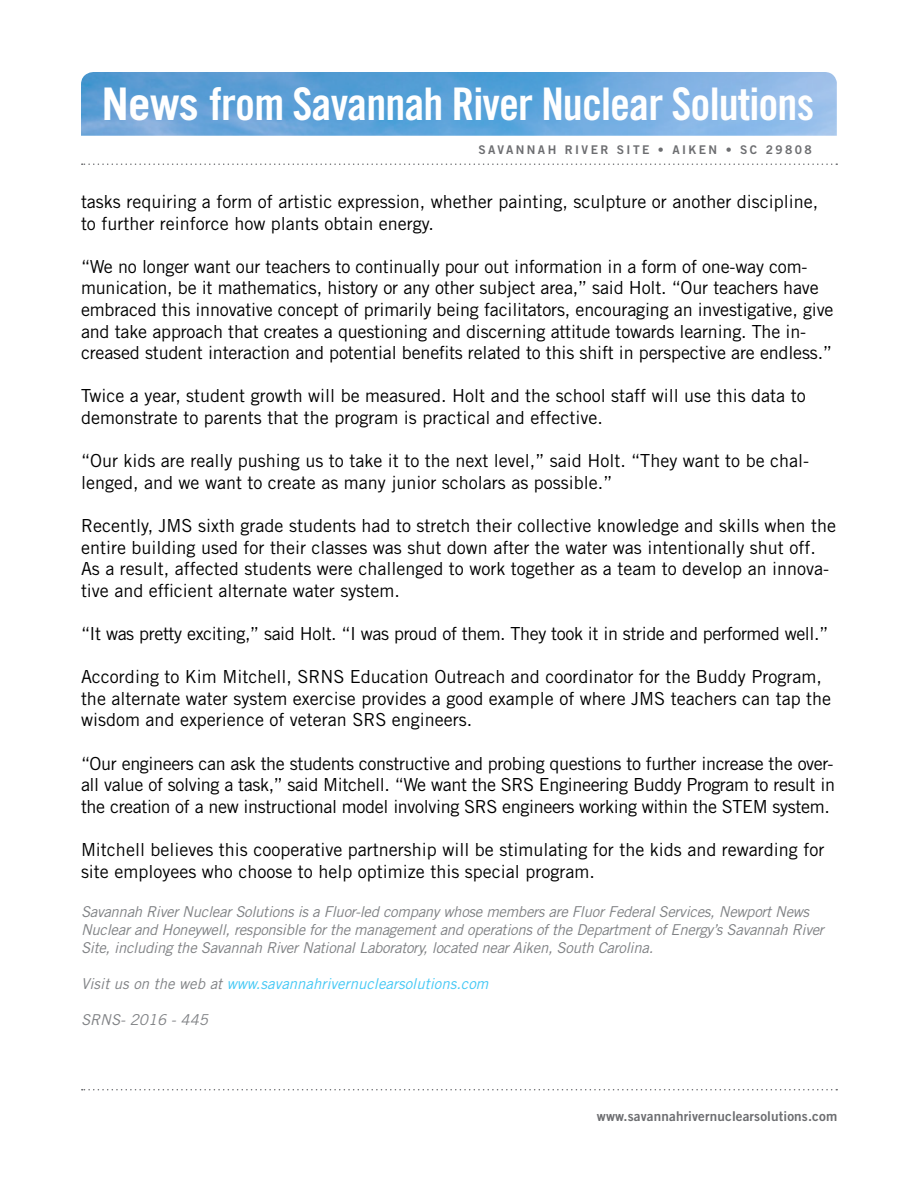
<style>
.page{position:relative;width:918px;height:1188px;background:#fff}
.page>*{position:absolute;margin:0;border:0;box-sizing:border-box;transform-origin:0 0}
.t1{font:45px "Trade Gothic LT Std Bd Cn 20";letter-spacing:-.02em;color:#fff}
.t2{font:18px/21.6px "Trade Gothic LT Std";color:#000}
.t3{font:18px "Trade Gothic LT Std";letter-spacing:-.02em;color:#000}
.t4{font:italic 15px/18px "Trade Gothic LT Std";letter-spacing:-.02em;color:#808285}
.t5{font:italic 15px "Trade Gothic LT Std";color:#44c8f5}
.t6{font:italic 15px "Trade Gothic LT Std";color:#808285}
.t7{font:13.5px "Trade Gothic LT Std Bd 2";letter-spacing:.01em;color:#6d6e71}
.t8{font:12px "Trade Gothic LT Std Bd 2";letter-spacing:.2em;color:#6d6e71}
.s1{font-family:"Trade Gothic LT Std";font-weight:700}
.s2{color:#808285}
</style>
<div class="page">
<img style="left:81px;top:72px;width:756px;height:64px">
<svg style="left:82px;top:163px;width:755px;height:2px"></svg>
<svg style="left:82px;top:1089px;width:755px;height:1px"></svg>
<h1 class="t1" style="left:102px;top:77px;width:714px"><span class="s1">News</span> from Savannah River Nuclear Solutions</h1>
<p class="t8" style="left:478px;top:143px;width:335px">SAVANNAH RIVER SITE • AIKEN • SC 29808</p>
<p class="t2" style="left:81px;top:191px;width:739px">tasks requiring a form of artistic expression, whether painting, sculpture or another discipline, to further reinforce how plants obtain energy.</p>
<p class="t2" style="left:81px;top:255px;width:754px">“We no longer want our teachers to continually pour out information in a form of one-way com&shy;munication, be it mathematics, history or any other subject area,” said Holt. “Our teachers have embraced this innovative concept of primarily being facilitators, encouraging an investigative, give and take approach that creates a questioning and discerning attitude towards learning. The in&shy;creased student interaction and potential benefits related to this shift in perspective are endless.”</p>
<p class="t2" style="left:81px;top:385px;width:726px">Twice a year, student growth will be measured. Holt and the school staff will use this data to demonstrate to parents that the program is practical and effective.</p>
<p class="t2" style="left:81px;top:450px;width:730px">“Our kids are really pushing us to take it to the next level,” said Holt. “They want to be chal&shy;lenged, and we want to create as many junior scholars as possible.”</p>
<p class="t2" style="left:81px;top:515px;width:757px">Recently, JMS sixth grade students had to stretch their collective knowledge and skills when the entire building used for their classes was shut down after the water was intentionally shut off.<br>As a result, affected students were challenged to work together as a team to develop an innova&shy;tive and efficient alternate water system.</p>
<p class="t3" style="left:81px;top:623px;width:749px">“It was pretty exciting,” said Holt. “I was proud of them. They took it in stride and performed well.”</p>
<p class="t2" style="left:81px;top:666px;width:752px">According to Kim Mitchell, SRNS Education Outreach and coordinator for the Buddy Program, the alternate water system exercise provides a good example of where JMS teachers can tap the wisdom and experience of veteran SRS engineers.</p>
<p class="t2" style="left:81px;top:752px;width:756px;text-align:justify">“Our engineers can ask the students constructive and probing questions to further increase the over&shy;all value of solving a task,” said Mitchell. “We want the SRS Engineering Buddy Program to result in the creation of a new instructional model involving SRS engineers working within the STEM system.</p>
<p class="t2" style="left:81px;top:839px;width:745px">Mitchell believes this cooperative partnership will be stimulating for the kids and rewarding for site employees who choose to help optimize this special program.</p>
<p class="t4" style="left:81px;top:903px;width:744px">Savannah River Nuclear Solutions is a Fluor-led company whose members are Fluor Federal Services, Newport News<br>Nuclear and Honeywell, responsible for the management and operations of the Department of Energy’s Savannah River<br>Site, including the Savannah River National Laboratory, located near Aiken, South Carolina.</p>
<p class="t5" style="left:81px;top:974px;width:409px"><span class="s2">Visit us on the web at</span> www.savannahrivernuclearsolutions.com</p>
<p class="t6" style="left:81px;top:1010px;width:129px">SRNS- 2016 - 445</p>
<p class="t7" style="left:597px;top:1107px;width:242px">www.savannahrivernuclearsolutions.com</p>
</div>
